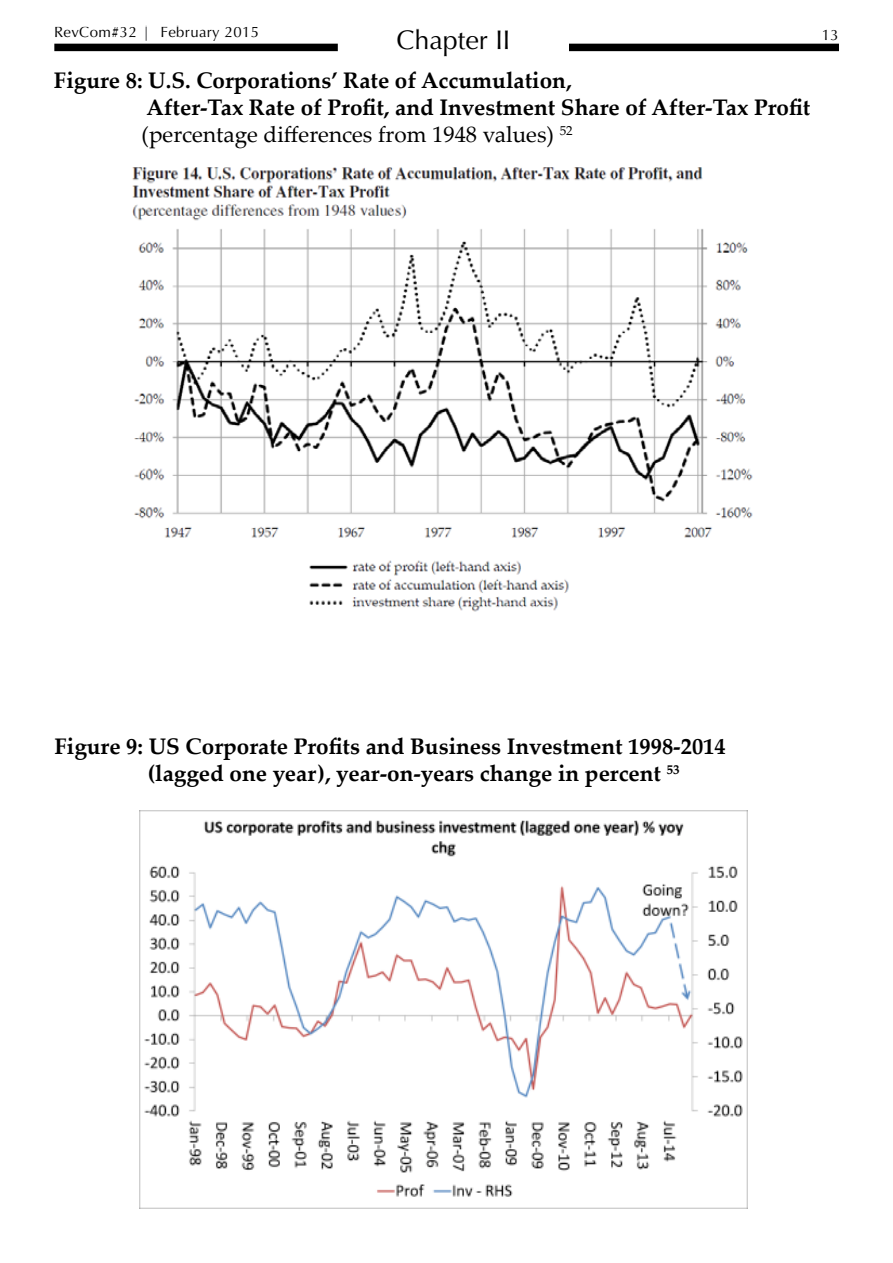
<style>
.page{position:relative;width:893px;height:1263px;background:#fff}
.page>*{position:absolute;margin:0;border:0;box-sizing:border-box;transform-origin:0 0}
.t1{font:27px "Optima LT Std";color:#000}
.t2{font:700 22.5px/27px "Palatino Linotype";color:#000}
.t3{font:15px "Optima LT Std";letter-spacing:.025em;color:#000}
.s1{font-weight:700;color:#636466}
.s2{font-weight:400}
</style>
<div class="page">
<div style="left:54px;top:44px;width:785px;height:7px;background:#000"></div>
<div style="left:338px;top:29px;width:230px;height:30px;background:#fff"></div>
<img style="left:139px;top:811px;width:609px;height:398px">
<img style="left:132px;top:167px;width:621px;height:445px">
<p class="t3" style="left:54px;top:23px;width:207px">RevCom#32 <span class="s1">|</span> February 2015</p>
<p class="t1" style="left:396px;top:24px;width:116px">Chapter II</p>
<p class="t3" style="left:822px;top:26px;width:19px">13</p>
<p class="t2" style="left:142px;top:67px;width:670px;text-indent:-88px">Figure 8: U.S. Corporations’ Rate of Accumulation,<br>After-Tax Rate of Profit, and Investment Share of After-Tax Profit <span class="s2">(percentage differences from 1948 values)</span> <sup>52</sup></p>
<p class="t2" style="left:148px;top:732px;width:579px;text-indent:-93px">Figure 9: US Corporate Profits and Business Investment 1998-2014 (lagged one year), year-on-years change in percent <sup>53</sup></p>
</div>
